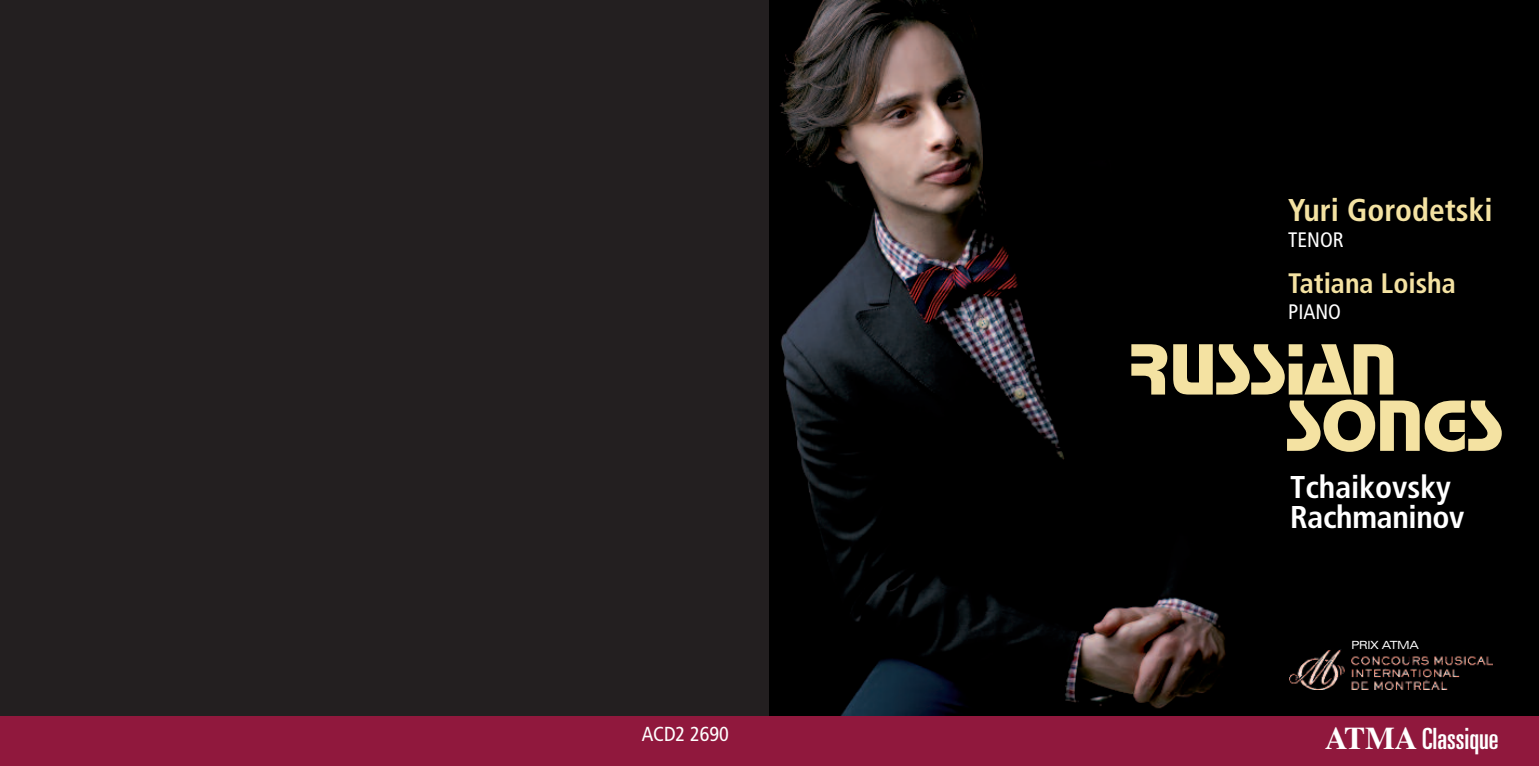
<style>
.page{position:relative;width:1539px;height:766px;background:#fff}
.page>*{position:absolute;margin:0;border:0;box-sizing:border-box;transform-origin:0 0}
.t1{font:75.38px/56.2px "Stop D";color:#f4e2a2}
.t2{font:700 condensed 31.5px/29.7px "Frutiger";letter-spacing:-.01em;color:#fff}
.t3{font:700 condensed 31.5px "Frutiger";color:#f4e2a2}
.t4{font:ultra-condensed 29.25px "Univers";color:#fff}
.t5{font:700 condensed 28.12px "Frutiger";color:#f4e2a2}
.t6{font:condensed 20.93px "Frutiger";color:#fff}
.t7{font:condensed 20.25px "Frutiger";color:#fff}
.t8{font:expanded 11.25px "Univers";letter-spacing:-.05em;color:#fff;scale:.95 1}
.s1{font-family:"Times";font-weight:700;font-stretch:normal;font-size:31.5px}
</style>
<div class="page">
<div style="left:0;top:0;width:770px;height:725px;background:#231f20"></div>
<div style="left:770px;top:0;width:769px;height:715px;background:#000"></div>
<img style="left:780px;top:0;width:713px;height:715px">
<div style="left:0;top:715px;width:1539px;height:50px;background:#90183d"></div>
<img style="left:1290px;top:649px;width:202px;height:40px">
<p class="t7" style="left:642px;top:725px;width:89px">ACD2 2690</p>
<p class="t3" style="left:1288px;top:197px;width:206px">Yuri Gorodetski</p>
<p class="t6" style="left:1288px;top:231px;width:57px">TENOR</p>
<p class="t5" style="left:1288px;top:272px;width:169px">Tatiana Loisha</p>
<p class="t6" style="left:1288px;top:303px;width:54px">PIANO</p>
<h1 class="t1" style="left:1287px;top:340px;width:218px;text-indent:-157px">RUSSIAN<br>SONGS</h1>
<p class="t2" style="left:1290px;top:474px;width:176px">Tchaikovsky<br>Rachmaninov</p>
<p class="t8" style="left:1351px;top:640px;width:73px">PRIX ATMA</p>
<p class="t4" style="left:1325px;top:727px;width:175px"><span class="s1">ATMA</span> Classique</p>
</div>
